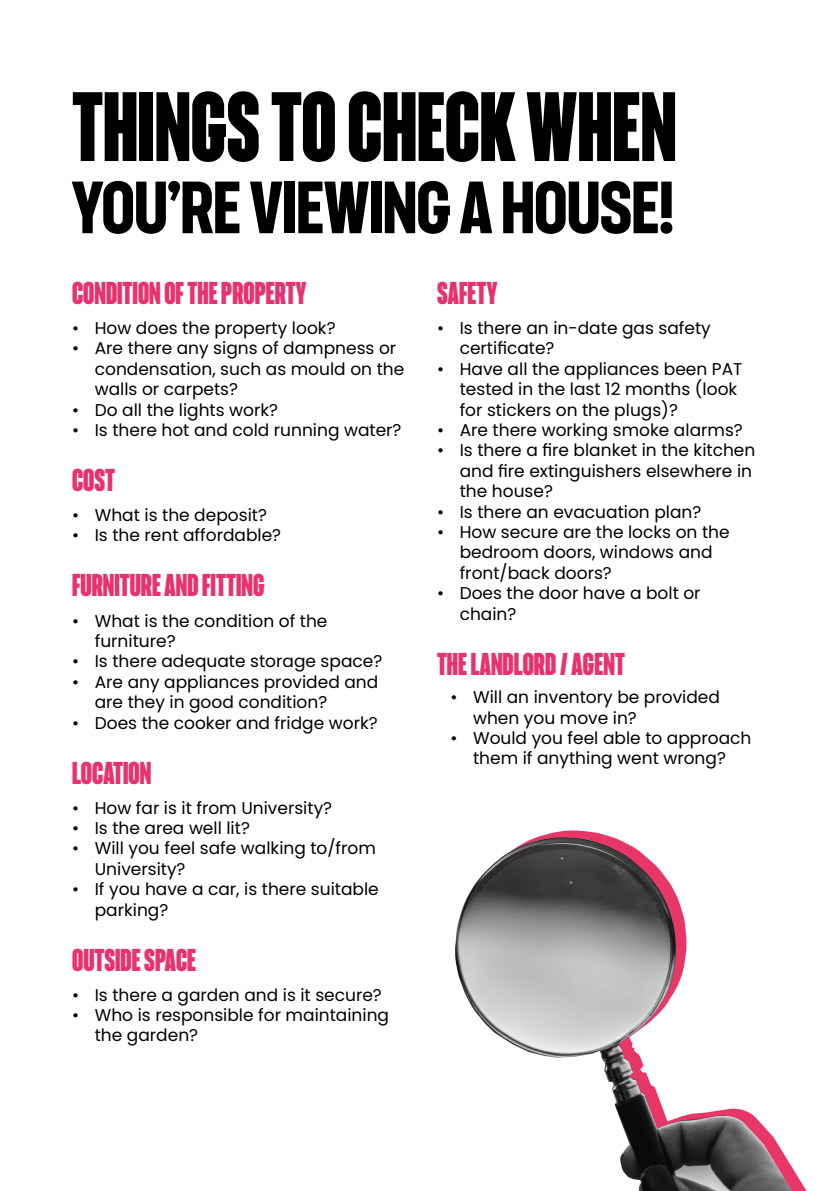
<style>
.page{position:relative;width:840px;height:1191px;background:#fff}
.page>*{position:absolute;margin:0;border:0;box-sizing:border-box;transform-origin:0 0}
.t1{font:700 condensed 91.8px "F37 Judge";color:#000}
.t2{font:700 68.8px "F37 Judge";color:#000}
.t3{font:700 condensed 29.4px "F37 Judge";color:#e8326e}
.t4{font:17px/20.4px "Poppins";color:#000}
</style>
<div class="page">
<svg style="left:537px;top:830px;width:270px;height:361px"></svg>
<img style="left:455px;top:837px;width:336px;height:354px">
<h1 class="t1" style="left:72px;top:59px;width:605px">THINGS TO CHECK WHEN</h1>
<h2 class="t2" style="left:72px;top:156px;width:603px">YOU’RE VIEWING A HOUSE!</h2>
<h3 class="t3" style="left:72px;top:271px;width:236px">CONDITION OF THE PROPERTY</h3>
<p class="t4" style="left:72px;top:318px;width:265px">• How does the property look?</p>
<p class="t4" style="left:95px;top:338px;width:311px;text-indent:-23px">• Are there any signs of dampness or condensation, such as mould on the walls or carpets?</p>
<p class="t4" style="left:72px;top:399px;width:207px">• Do all the lights work?</p>
<p class="t4" style="left:72px;top:420px;width:331px">• Is there hot and cold running water?</p>
<h3 class="t3" style="left:72px;top:458px;width:45px">COST</h3>
<p class="t4" style="left:72px;top:505px;width:196px">• What is the deposit?</p>
<p class="t4" style="left:72px;top:525px;width:210px">• Is the rent affordable?</p>
<h3 class="t3" style="left:72px;top:564px;width:194px">FURNITURE AND FITTING</h3>
<p class="t4" style="left:95px;top:610px;width:234px;text-indent:-23px">• What is the condition of the furniture?</p>
<p class="t4" style="left:72px;top:651px;width:311px">• Is there adequate storage space?</p>
<p class="t4" style="left:95px;top:671px;width:285px;text-indent:-23px">• Are any appliances provided and are they in good condition?</p>
<p class="t4" style="left:72px;top:712px;width:307px">• Does the cooker and fridge work?</p>
<h3 class="t3" style="left:72px;top:751px;width:81px">LOCATION</h3>
<p class="t4" style="left:72px;top:797px;width:261px">• How far is it from University?</p>
<p class="t4" style="left:72px;top:818px;width:179px">• Is the area well lit?</p>
<p class="t4" style="left:95px;top:838px;width:282px;text-indent:-23px">• Will you feel safe walking to/from<br>University?</p>
<p class="t4" style="left:95px;top:879px;width:285px;text-indent:-23px">• If you have a car, is there suitable parking?</p>
<h3 class="t3" style="left:72px;top:938px;width:126px">OUTSIDE SPACE</h3>
<p class="t4" style="left:72px;top:984px;width:311px">• Is there a garden and is it secure?</p>
<p class="t4" style="left:95px;top:1005px;width:296px;text-indent:-23px">• Who is responsible for maintaining the garden?</p>
<h3 class="t3" style="left:437px;top:271px;width:62px">SAFETY</h3>
<p class="t4" style="left:459px;top:318px;width:252px;text-indent:-23px">• Is there an in-date gas safety certificate?</p>
<p class="t4" style="left:459px;top:359px;width:284px;text-indent:-23px">• Have all the appliances been PAT tested in the last 12 months (look for stickers on the plugs)?</p>
<p class="t4" style="left:437px;top:420px;width:307px">• Are there working smoke alarms?</p>
<p class="t4" style="left:459px;top:440px;width:297px;text-indent:-23px">• Is there a fire blanket in the kitchen and fire extinguishers elsewhere in the house?</p>
<p class="t4" style="left:437px;top:501px;width:266px">• Is there an evacuation plan?</p>
<p class="t4" style="left:459px;top:522px;width:271px;text-indent:-23px">• How secure are the locks on the bedroom doors, windows and front/back doors?</p>
<p class="t4" style="left:459px;top:583px;width:242px;text-indent:-23px">• Does the door have a bolt or chain?</p>
<h3 class="t3" style="left:437px;top:642px;width:189px">THE LANDLORD / AGENT</h3>
<p class="t4" style="left:473px;top:687px;width:248px;text-indent:-23px">• Will an inventory be provided when you move in?</p>
<p class="t4" style="left:450px;top:728px;width:302px;text-align:center">• Would you feel able to approach them if anything went wrong?</p>
</div>
